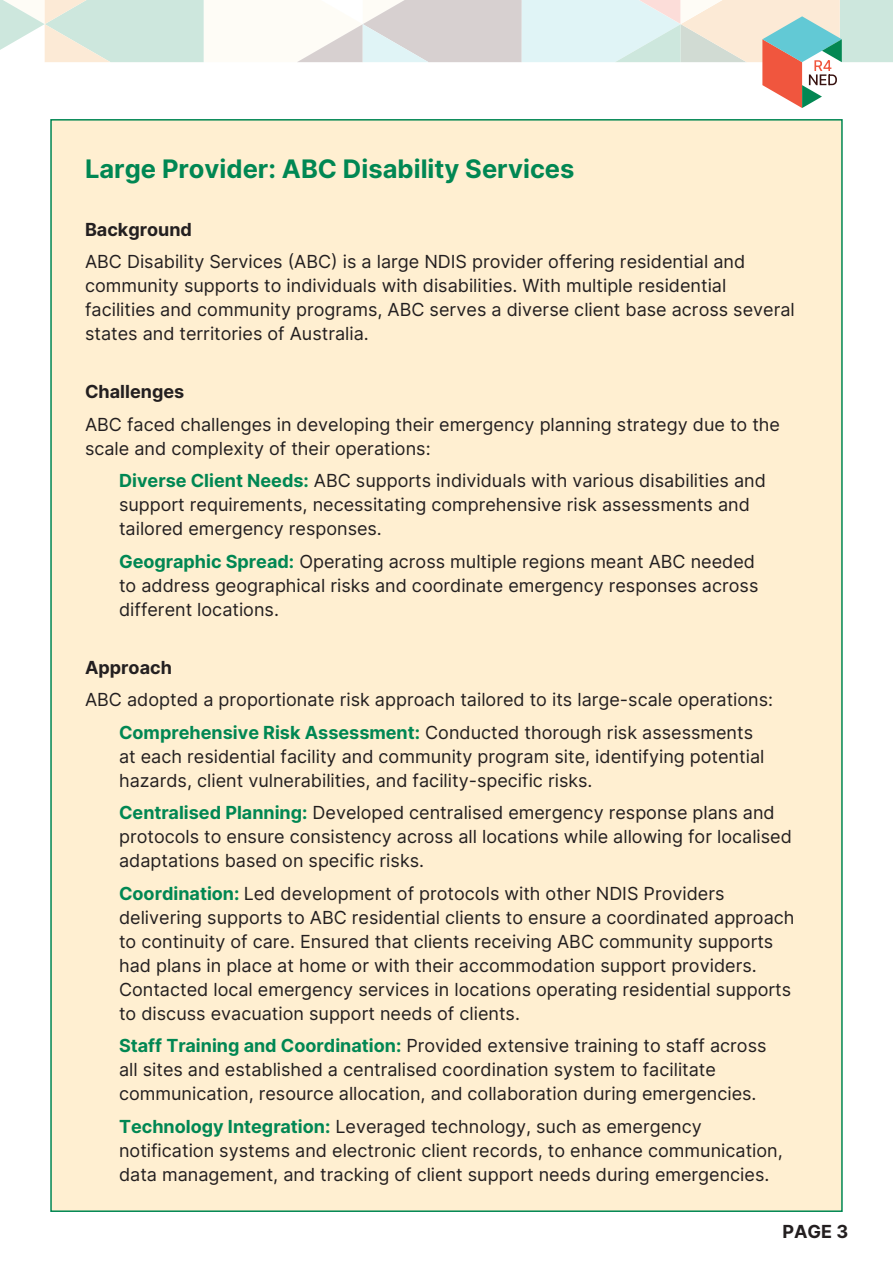
<style>
.page{position:relative;width:893px;height:1263px;background:#fff}
.page>*{position:absolute;margin:0;border:0;box-sizing:border-box;transform-origin:0 0}
.t1{font:25.5px "Ldcknw Inter";color:#008753}
.t2{font:18px/24px "Bgcqhn Inter";color:#231f20}
.t3{font:18px "Ldcknw Inter";color:#231f20}
.s1{font-family:"Yvkbdx Inter"}
.s2{font-family:"Ldcknw Inter";color:#008753}
</style>
<div class="page">
<div style="left:50px;top:119px;width:793px;height:1093px;background:#ffefd1;border:2px solid #008753"></div>
<svg style="left:0;top:0;width:893px;height:108px"></svg>
<h2 class="t1" style="left:85px;top:150px;width:491px">Large Provider: ABC Disability Services</h2>
<h3 class="t3" style="left:85px;top:216px;width:109px">Background</h3>
<p class="t2" style="left:85px;top:249px;width:711px"><span class="s1">ABC Disability Services (ABC) is a large NDIS provider offering residential and </span>community supports to individuals with disabilities. With multiple residential facilities and community programs, ABC serves a diverse client base across several states and territories of Australia.</p>
<h3 class="t3" style="left:85px;top:379px;width:101px">Challenges</h3>
<p class="t2" style="left:85px;top:412px;width:696px">ABC faced challenges in developing their emergency planning strategy due to the scale and complexity of their operations:</p>
<p class="t2" style="left:119px;top:468px;width:648px"><span class="s2">Diverse Client Needs:</span> ABC supports individuals with various disabilities and support requirements, necessitating comprehensive risk assessments and tailored emergency responses.</p>
<p class="t2" style="left:119px;top:549px;width:641px"><span class="s2">Geographic Spread:</span> Operating across multiple regions meant ABC needed to address geographical risks and coordinate emergency responses across different locations.</p>
<h3 class="t3" style="left:85px;top:654px;width:88px">Approach</h3>
<p class="t2" style="left:85px;top:687px;width:690px">ABC adopted a proportionate risk approach tailored to its large-scale operations:</p>
<p class="t2" style="left:119px;top:720px;width:647px"><span class="s2">Comprehensive Risk Assessment:</span> Conducted thorough risk assessments at each residential facility and community program site, identifying potential hazards, client vulnerabilities, and facility-specific risks.</p>
<p class="t2" style="left:119px;top:800px;width:674px"><span class="s2">Centralised Planning:</span> Developed centralised emergency response plans and protocols to ensure consistency across all locations while allowing for localised adaptations based on specific risks.</p>
<p class="t2" style="left:119px;top:881px;width:677px"><span class="s2">Coordination:</span> Led development of protocols with other NDIS Providers delivering supports to ABC residential clients to ensure a coordinated approach to continuity of care. Ensured that clients receiving ABC community supports had plans in place at home or with their accommodation support providers.<br>Contacted local emergency services in locations operating residential supports to discuss evacuation support needs of clients.</p>
<p class="t2" style="left:119px;top:1033px;width:649px"><span class="s2">Staff Training and Coordination:</span> Provided extensive training to staff across all sites and established a centralised coordination system to facilitate communication, resource allocation, and collaboration during emergencies.</p>
<p class="t2" style="left:119px;top:1114px;width:665px"><span class="s2">Technology Integration:</span> Leveraged technology, such as emergency notification systems and electronic client records, to enhance communication, data management, and tracking of client support needs during emergencies.</p>
<p class="t3" style="left:782px;top:1218px;width:67px">PAGE 3</p>
</div>
